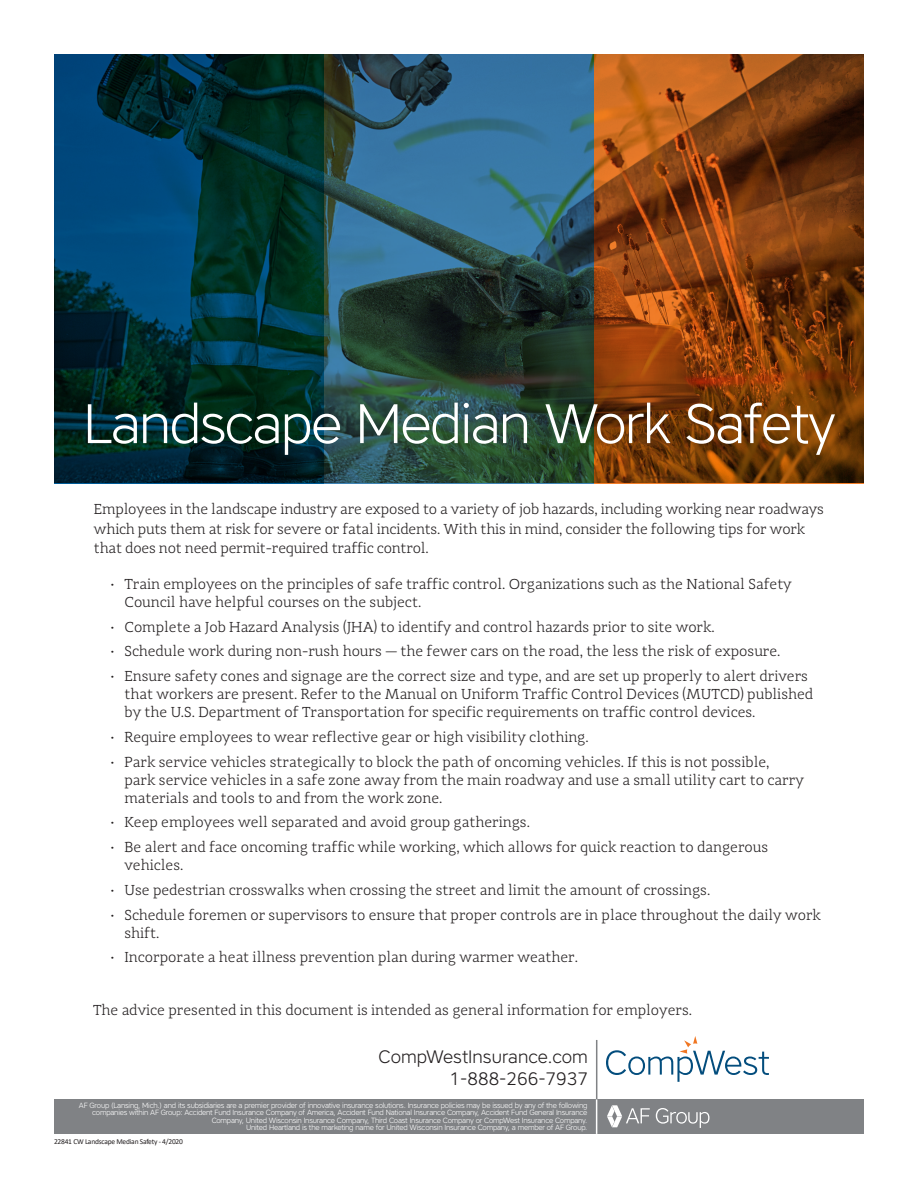
<style>
.page{position:relative;width:918px;height:1188px;background:#fff}
.page>*{position:absolute;margin:0;border:0;box-sizing:border-box;transform-origin:0 0}
.h1__Main_Headings{font:300 55.5px "Core Sans A";letter-spacing:-.03em;color:#fff}
.Phone_and_Website{font:300 18px "Core Sans A";color:#231f20}
.p__paragraphs{font:300 15px/18px "Adagio Slab";color:#231f20}
.h1__Main_Headings-2{font:300 7.5px/7.5px "Core Sans A";letter-spacing:-.03em;color:#fff;text-align:right}
.p__paragraphs-2{font:7.5px "Calibri";letter-spacing:-.03em;color:#231f20}
</style>
<div class="page">
<svg style="left:54px;top:54px;width:270px;height:430px;background:#00323e"></svg>
<svg style="left:324px;top:54px;width:270px;height:430px;background:#2d555f"></svg>
<svg style="left:594px;top:54px;width:270px;height:430px;background:#833f0e"></svg>
<div style="left:54px;top:1099px;width:810px;height:35px;background:#808285"></div>
<svg style="left:656px;top:1108px;width:54px;height:20px"></svg>
<svg style="left:607px;top:1105px;width:43px;height:22px"></svg>
<hr style="left:596px;top:1040px;width:1px;height:59px;background:#808285">
<hr style="left:596px;top:1099px;width:1px;height:35px;background:#fff">
<svg style="left:606px;top:1036px;width:163px;height:46px"></svg>
<p class="h1__Main_Headings" style="left:83px;top:388px;width:754px">Landscape Median Work Safety</p>
<p class="p__paragraphs" style="left:94px;top:499px;width:731px;line-height:19.5px">Employees in the landscape industry are exposed to a variety of job hazards, including working near roadways which puts them at risk for severe or fatal incidents. With this in mind, consider the following tips for work that does not need permit-required traffic control.</p>
<p class="p__paragraphs" style="left:124px;top:575px;width:669px;text-indent:-14px">• Train employees on the principles of safe traffic control. Organizations such as the National Safety<br>Council have helpful courses on the subject.</p>
<p class="p__paragraphs" style="left:111px;top:618px;width:605px">• Complete a Job Hazard Analysis (JHA) to identify and control hazards prior to site work.</p>
<p class="p__paragraphs" style="left:111px;top:642px;width:671px">• Schedule work during non-rush hours — the fewer cars on the road, the less the risk of exposure.</p>
<p class="p__paragraphs" style="left:124px;top:667px;width:690px;text-indent:-14px">• Ensure safety cones and signage are the correct size and type, and are set up properly to alert drivers that workers are present. Refer to the Manual on Uniform Traffic Control Devices (MUTCD) published by the U.S. Department of Transportation for specific requirements on traffic control devices.</p>
<p class="p__paragraphs" style="left:111px;top:728px;width:479px">• Require employees to wear reflective gear or high visibility clothing.</p>
<p class="p__paragraphs" style="left:124px;top:753px;width:681px;text-indent:-14px">• Park service vehicles strategically to block the path of oncoming vehicles. If this is not possible, park service vehicles in a safe zone away from the main roadway and use a small utility cart to carry materials and tools to and from the work zone.</p>
<p class="p__paragraphs" style="left:111px;top:813px;width:421px">• Keep employees well separated and avoid group gatherings.</p>
<p class="p__paragraphs" style="left:124px;top:838px;width:645px;text-indent:-14px">• Be alert and face oncoming traffic while working, which allows for quick reaction to dangerous vehicles.</p>
<p class="p__paragraphs" style="left:111px;top:881px;width:601px">• Use pedestrian crosswalks when crossing the street and limit the amount of crossings.</p>
<p class="p__paragraphs" style="left:124px;top:906px;width:698px;text-indent:-14px">• Schedule foremen or supervisors to ensure that proper controls are in place throughout the daily work shift.</p>
<p class="p__paragraphs" style="left:111px;top:948px;width:469px">• Incorporate a heat illness prevention plan during warmer weather.</p>
<p class="p__paragraphs" style="left:93px;top:1001px;width:601px">The advice presented in this document is intended as general information for employers.</p>
<p class="Phone_and_Website" style="left:378px;top:1045px;width:211px">CompWestInsurance.com</p>
<p class="Phone_and_Website" style="left:450px;top:1067px;width:140px">1-888-266-7937</p>
<p class="h1__Main_Headings-2" style="left:79px;top:1101px;width:510px">AF Group (Lansing, Mich.) and its subsidiaries are a premier provider of innovative insurance solutions. Insurance policies may be issued by any of the following companies within AF Group: Accident Fund Insurance Company of America, Accident Fund National Insurance Company, Accident Fund General Insurance<br>Company, United Wisconsin Insurance Company, Third Coast Insurance Company or CompWest Insurance Company.</p>
<p class="h1__Main_Headings-2" style="left:246px;top:1124px;width:343px">United Heartland is the marketing name for United Wisconsin Insurance Company, a member of AF Group.</p>
<p class="p__paragraphs-2" style="left:54px;top:1136px;width:131px">22841 CW Landscape Median Safety - 4/2020</p>
</div>
